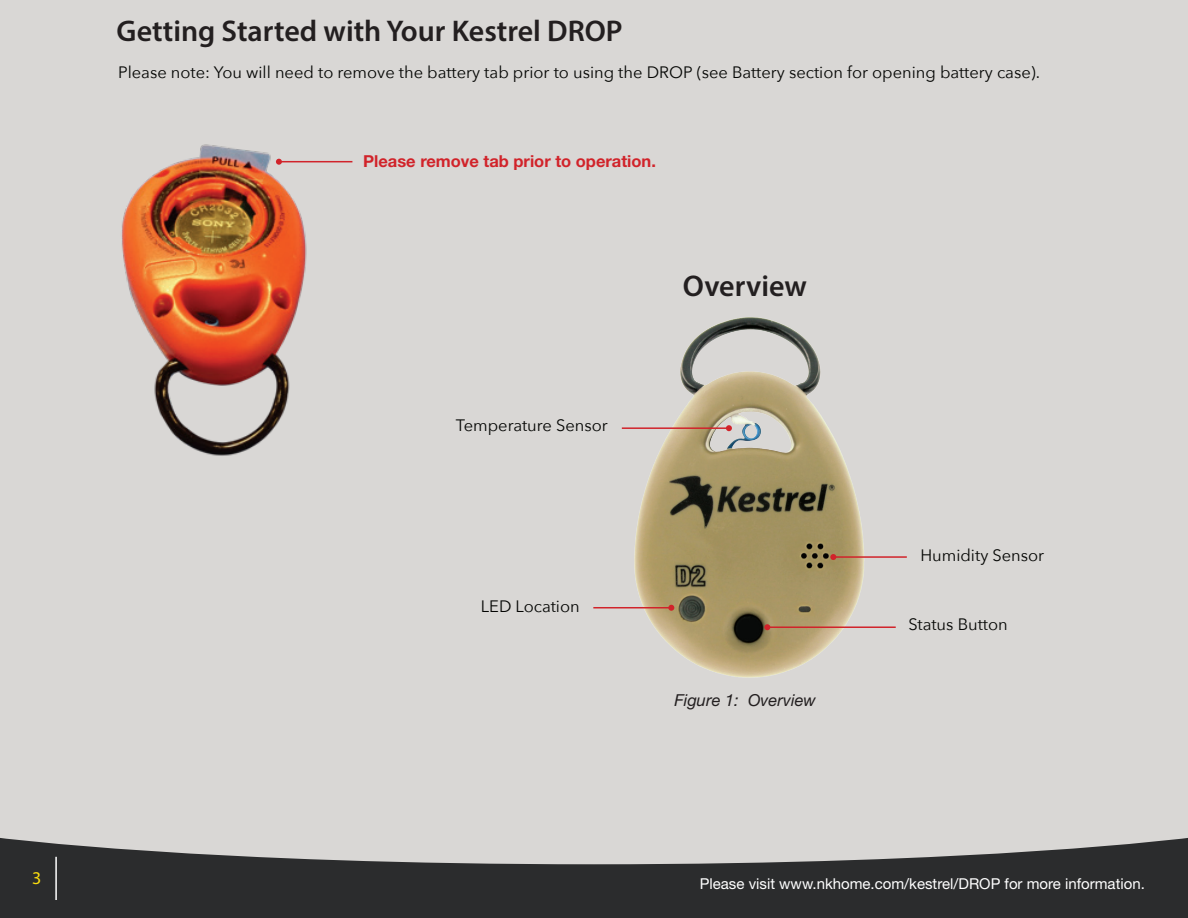
<style>
.page{position:relative;width:1188px;height:918px;background:#fff}
.page>*{position:absolute;margin:0;border:0;box-sizing:border-box;transform-origin:0 0}
.t1{font:600 30px "Myriad Pro";color:#231f20}
.t2{font:18px "Myriad Pro";color:#fadd0e}
.t3{font:16.5px "Avenir Next";color:#040503}
.t4{font:700 16.5px "Helvetica Neue LT Std";color:#d1232a}
.t5{font:italic 16.5px "Helvetica Neue LT Std";color:#231f20}
.t6{font:15px "Helvetica Neue LT Std";color:#fff}
</style>
<div class="page">
<div style="left:0;top:0;width:1188px;height:917px;background:#d9d7d5"></div>
<svg style="left:0;top:838px;width:1188px;height:80px;fill:#2b2c2d"></svg>
<hr style="left:55px;top:857px;width:2px;height:43px;background:#fff">
<img style="left:121px;top:144px;width:195px;height:312px">
<hr style="left:279px;top:161px;width:73px;height:1px;background:#d1232a">
<svg style="left:276px;top:159px;width:6px;height:6px"></svg>
<img style="left:593px;top:317px;width:271px;height:361px">
<hr style="left:622px;top:427px;width:107px;height:2px;background:#d1232a">
<svg style="left:726px;top:425px;width:6px;height:6px"></svg>
<hr style="left:833px;top:556px;width:74px;height:2px;background:#d1232a">
<svg style="left:830px;top:554px;width:6px;height:6px"></svg>
<hr style="left:767px;top:626px;width:129px;height:2px;background:#d1232a">
<svg style="left:764px;top:624px;width:6px;height:6px"></svg>
<hr style="left:593px;top:607px;width:78px;height:1px;background:#d1232a">
<svg style="left:668px;top:605px;width:6px;height:6px"></svg>
<h1 class="t1" style="left:117px;top:12px;width:508px">Getting Started with Your Kestrel DROP</h1>
<p class="t3" style="left:118px;top:58px;width:923px">Please note: You will need to remove the battery tab prior to using the DROP (see Battery section for opening battery case).</p>
<p class="t4" style="left:363px;top:151px;width:294px">Please remove tab prior to operation.</p>
<h1 class="t1" style="left:683px;top:267px;width:125px">Overview</h1>
<p class="t3" style="left:456px;top:411px;width:153px">Temperature Sensor</p>
<p class="t3" style="left:481px;top:592px;width:100px">LED Location</p>
<p class="t5" style="left:674px;top:690px;width:143px">Figure 1: Overview</p>
<p class="t3" style="left:920px;top:541px;width:125px">Humidity Sensor</p>
<p class="t3" style="left:908px;top:611px;width:101px">Status Button</p>
<p class="t2" style="left:32px;top:867px;width:11px">3</p>
<p class="t6" style="left:700px;top:875px;width:447px">Please visit www.nkhome.com/kestrel/DROP for more information.</p>
</div>
